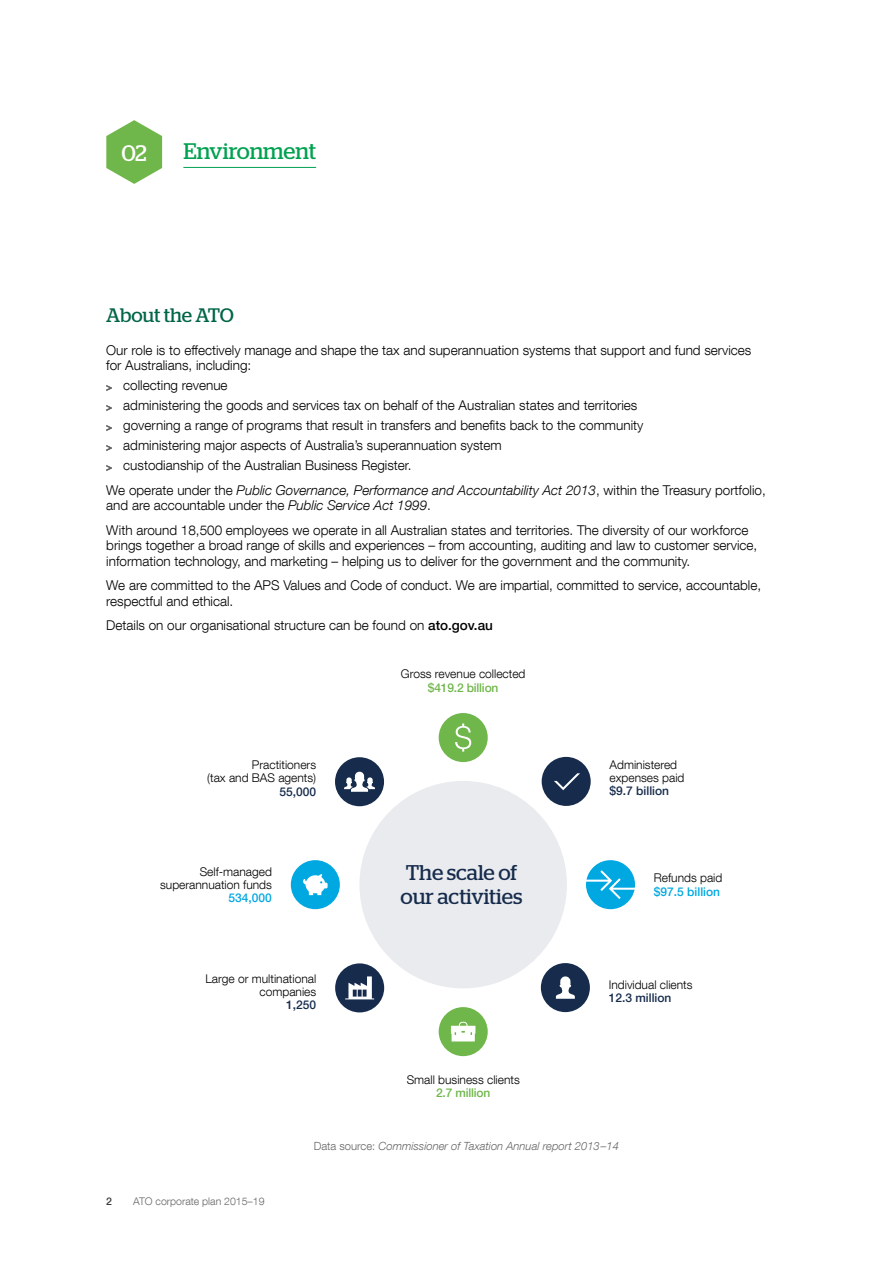
<style>
.page{position:relative;width:893px;height:1263px;background:#fff}
.page>*{position:absolute;margin:0;border:0;box-sizing:border-box;transform-origin:0 0}
.Chapter_Divider{font:22.5px "Stag";color:#00a151}
.t1{font:22.5px "Stag";color:#fff}
.t2{font:21.3px/24px "Stag";letter-spacing:-.005em;color:#172c4d}
.Heading_2{font:19.5px "Stag";letter-spacing:-.005em;color:#006547}
.t3{font:300 13.5px/15.8px "Helvetica Neue LT Com";color:#000}
.t4{font:italic 300 13.5px/15.8px "Helvetica Neue LT Com";color:#000}
.t5{font:300 12px/13.4px "Helvetica Neue LT Com";color:#000;text-align:right}
.t6{font:500 12px/13.4px "Helvetica Neue LT Com";color:#00a8e2}
.t7{font:italic 300 11.25px "Helvetica Neue LT Com";color:#666}
.Page_footer_and_foli{font:300 10.5px "Helvetica Neue LT Com";color:#666}
.Page_footer_and_foli-2{font:500 10.5px "Helvetica Neue LT Com";color:#3c3c3a}
.s1{font-size:9px;color:#666}
.s2{font-style:normal}
.s3{font-weight:500}
.s4{font-weight:500;color:#172c4d}
.s5{font-weight:500;color:#00a8e2}
.s6{font-weight:500;color:#70b74b}
.s7{font-weight:300;color:#000}
</style>
<div class="page">
<hr style="left:183px;top:167px;width:133px;height:1px;background:#00a151">
<svg style="left:106px;top:385px;width:6px;height:6px"></svg>
<svg style="left:106px;top:405px;width:6px;height:6px"></svg>
<svg style="left:106px;top:425px;width:6px;height:6px"></svg>
<svg style="left:106px;top:445px;width:6px;height:6px"></svg>
<svg style="left:106px;top:465px;width:6px;height:6px"></svg>
<div style="left:359px;top:781px;width:208px;height:207px;background:#e9ebee;border-radius:50%"></div>
<svg style="left:439px;top:713px;width:49px;height:49px"></svg>
<svg style="left:586px;top:860px;width:49px;height:49px"></svg>
<div style="left:439px;top:1007px;width:49px;height:49px;background:#70b74b;border-radius:50%"></div>
<svg style="left:451px;top:1022px;width:24px;height:19px"></svg>
<div style="left:291px;top:860px;width:49px;height:49px;background:#00a8e2;border-radius:50%"></div>
<svg style="left:303px;top:874px;width:25px;height:21px"></svg>
<div style="left:541px;top:963px;width:49px;height:49px;background:#172c4d;border-radius:50%"></div>
<svg style="left:556px;top:976px;width:19px;height:23px"></svg>
<div style="left:335px;top:757px;width:49px;height:49px;background:#172c4d;border-radius:50%"></div>
<svg style="left:344px;top:772px;width:31px;height:20px"></svg>
<svg style="left:542px;top:757px;width:49px;height:49px"></svg>
<div style="left:335px;top:963px;width:49px;height:49px;background:#172c4d;border-radius:50%"></div>
<svg style="left:345px;top:976px;width:29px;height:23px"></svg>
<svg style="left:106px;top:120px;width:56px;height:64px"></svg>
<p class="t1" style="left:121px;top:140px;width:27px">02</p>
<p class="Chapter_Divider" style="left:183px;top:138px;width:134px">Environment</p>
<p class="Heading_2" style="left:106px;top:304px;width:129px">About the ATO</p>
<p class="t3" style="left:106px;top:342px;width:647px">Our role is to effectively manage and shape the tax and superannuation systems that support and fund services for Australians, including:</p>
<p class="t3" style="left:106px;top:377px;width:123px"><span class="s1">&gt;</span> collecting revenue</p>
<p class="t3" style="left:106px;top:397px;width:533px"><span class="s1">&gt;</span> administering the goods and services tax on behalf of the Australian states and territories</p>
<p class="t3" style="left:106px;top:417px;width:539px"><span class="s1">&gt;</span> governing a range of programs that result in transfers and benefits back to the community</p>
<p class="t3" style="left:106px;top:437px;width:397px"><span class="s1">&gt;</span> administering major aspects of Australia’s superannuation system</p>
<p class="t3" style="left:106px;top:457px;width:307px"><span class="s1">&gt;</span> custodianship of the Australian Business Register.</p>
<p class="t4" style="left:106px;top:482px;width:661px"><span class="s2">We operate under the</span> Public Governance, Performance and Accountability Act 2013<span class="s2">, within the Treasury portfolio, and are accountable under the</span> Public Service Act 1999<span class="s2">.</span></p>
<p class="t3" style="left:106px;top:522px;width:652px">With around 18,500 employees we operate in all Australian states and territories. The diversity of our workforce brings together a broad range of skills and experiences – from accounting, auditing and law to customer service, information technology, and marketing – helping us to deliver for the government and the community.</p>
<p class="t3" style="left:106px;top:577px;width:656px">We are committed to the APS Values and Code of conduct. We are impartial, committed to service, accountable, respectful and ethical.</p>
<p class="t3" style="left:106px;top:617px;width:388px">Details on our organisational structure can be found on <span class="s3">ato.gov.au</span></p>
<p class="t5" style="left:207px;top:758px;width:110px">Practitioners<br>(tax and BAS agents)<br><span class="s4">55,000</span></p>
<p class="t5" style="left:160px;top:864px;width:113px">Self-managed superannuation funds<br><span class="s5">534,000</span></p>
<p class="t5" style="left:205px;top:971px;width:112px">Large or multinational companies<br><span class="s4">1,250</span></p>
<p class="t5" style="left:401px;top:667px;width:126px;text-align:center">Gross revenue collected <span class="s6">$419.2 billion</span></p>
<p class="t2" style="left:401px;top:860px;width:123px">The scale of our activities</p>
<p class="t5" style="left:407px;top:1072px;width:115px;text-align:center">Small business clients<br><span class="s6">2.7 million</span></p>
<p class="t5" style="left:610px;top:757px;width:76px;text-align:left">Administered expenses paid <span class="s4">$9.7 billion</span></p>
<p class="t6" style="left:654px;top:871px;width:70px"><span class="s7">Refunds paid </span>$97.5 billion</p>
<p class="t5" style="left:609px;top:978px;width:85px;text-align:left">Individual clients<br><span class="s4">12.3 million</span></p>
<p class="Page_footer_and_foli-2" style="left:106px;top:1195px;width:7px">2</p>
<p class="Page_footer_and_foli" style="left:133px;top:1195px;width:133px">ATO corporate plan 2015–19</p>
<p class="t7" style="left:314px;top:1139px;width:307px"><span class="s2">Data source:</span> Commissioner of Taxation Annual report 2013 –14</p>
</div>
